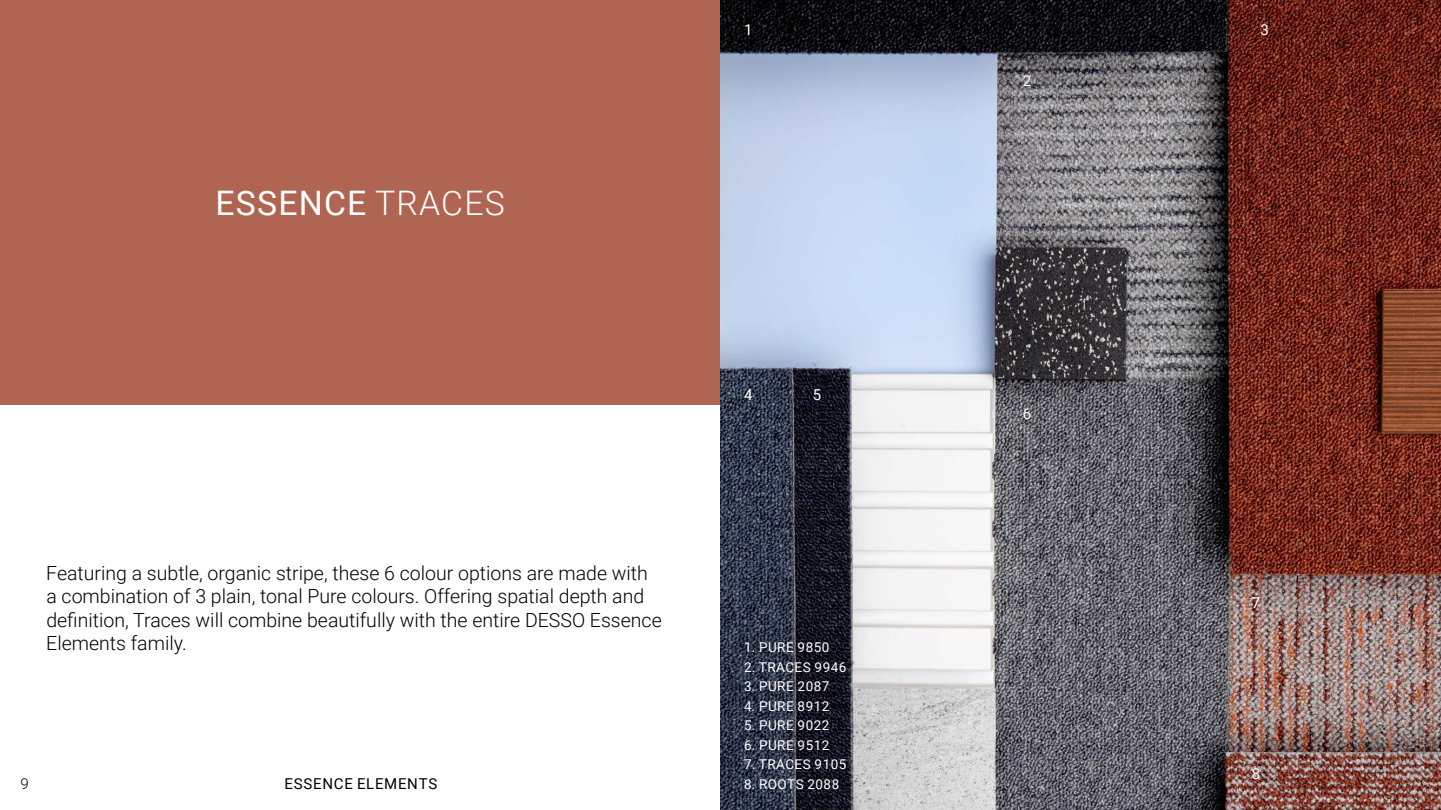
<style>
.page{position:relative;width:1441px;height:810px;background:#fff}
.page>*{position:absolute;margin:0;border:0;box-sizing:border-box;transform-origin:0 0}
.t1{font:33.75px "Roboto";letter-spacing:.035em;color:#fff}
.t2{font:300 19.5px/23.4px "Roboto";color:#000}
.t3{font:15px "Roboto";letter-spacing:.045em;color:#000}
.t4{font:15px "Roboto";color:#fff}
.t5{font:300 15px "Roboto";color:#000}
.t6{font:13.5px "Roboto";letter-spacing:.035em;color:#fff}
.s1{font-weight:300}
</style>
<div class="page">
<div style="left:0;top:0;width:720px;height:405px;background:#af6552"></div>
<img style="left:720px;top:0;width:720px;height:810px">
<h1 class="t1" style="left:215px;top:180px;width:291px">ESSENCE <span class="s1">TRACES</span></h1>
<p class="t2" style="left:46px;top:560px;width:617px">Featuring a subtle, organic stripe, these 6 colour options are made with a combination of 3 plain, tonal Pure colours. Offering spatial depth and definition, Traces will combine beautifully with the entire DESSO Essence Elements family.</p>
<p class="t5" style="left:21px;top:773px;width:10px">9</p>
<p class="t3" style="left:284px;top:773px;width:154px">ESSENCE ELEMENTS</p>
<p class="t4" style="left:744px;top:20px;width:10px">1</p>
<p class="t4" style="left:744px;top:384px;width:10px">4</p>
<p class="t4" style="left:812px;top:384px;width:10px">5</p>
<p class="t6" style="left:744px;top:638px;width:87px">1. PURE 9850</p>
<p class="t6" style="left:744px;top:657px;width:104px">2. TRACES 9946</p>
<p class="t6" style="left:744px;top:677px;width:87px">3. PURE 2087</p>
<p class="t6" style="left:744px;top:696px;width:87px">4. PURE 8912</p>
<p class="t6" style="left:744px;top:716px;width:87px">5. PURE 9022</p>
<p class="t6" style="left:744px;top:735px;width:87px">6. PURE 9512</p>
<p class="t6" style="left:744px;top:755px;width:104px">7. TRACES 9105</p>
<p class="t6" style="left:744px;top:774px;width:97px">8. ROOTS 2088</p>
<p class="t4" style="left:1022px;top:70px;width:10px">2</p>
<p class="t4" style="left:1022px;top:404px;width:10px">6</p>
<p class="t4" style="left:1260px;top:20px;width:10px">3</p>
<p class="t4" style="left:1251px;top:592px;width:10px">7</p>
<p class="t4" style="left:1251px;top:763px;width:10px">8</p>
</div>
